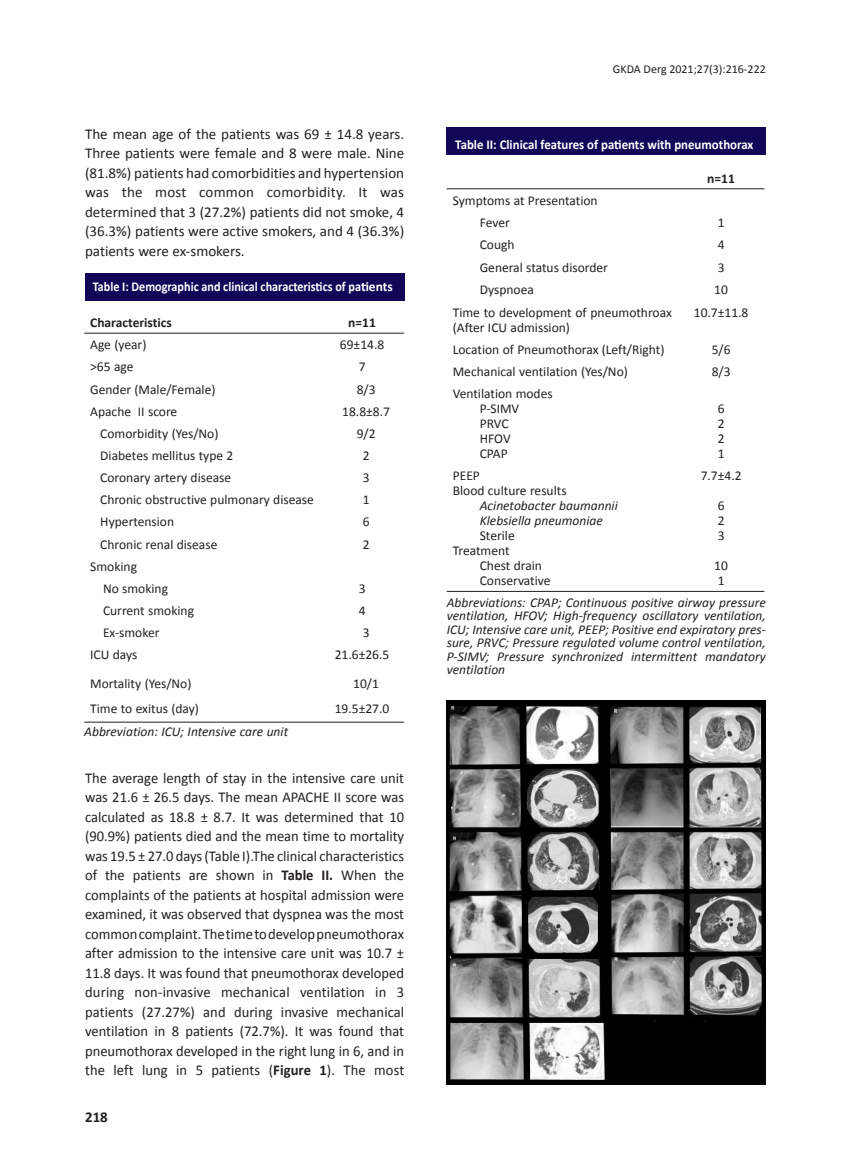
<style>
.page{position:relative;width:851px;height:1170px;background:#fff}
.page>*{position:absolute;margin:0;border:0;box-sizing:border-box;transform-origin:0 0}
.t1{font:15px/19.5px "Calibri";color:#231f20;text-align:justify}
.t2{font:700 15px "Calibri";color:#231f20}
.Decimal_Aligned{font:13.5px/15px "Calibri";color:#231f20}
.t3{font:italic 13.5px/13.5px "Calibri";color:#231f20;text-align:justify}
.t4{font:700 13.5px "Calibri";color:#fff;scale:.9 1}
.t5{font:700 13.5px "Calibri";color:#fff;scale:.95 1}
.t6{font:700 13.5px "Calibri";color:#231f20}
.t7{font:12px "Calibri";color:#231f20}
.s1{font-weight:700}
</style>
<div class="page">
<div style="left:85px;top:273px;width:319px;height:28px;background:#110658"></div>
<hr style="left:84px;top:333px;width:236px;height:1px;background:#231f20">
<hr style="left:320px;top:333px;width:84px;height:1px;background:#231f20">
<hr style="left:84px;top:721px;width:236px;height:1px;background:#231f20">
<hr style="left:320px;top:721px;width:84px;height:1px;background:#231f20">
<img style="left:446px;top:700px;width:319px;height:384px">
<div style="left:446px;top:128px;width:319px;height:27px;background:#110658"></div>
<hr style="left:446px;top:188px;width:231px;height:1px;background:#231f20">
<hr style="left:677px;top:188px;width:87px;height:1px;background:#231f20">
<hr style="left:446px;top:591px;width:231px;height:1px;background:#231f20">
<hr style="left:677px;top:591px;width:87px;height:1px;background:#231f20">
<p class="t1" style="left:85px;top:123px;width:320px">The mean age of the patients was 69 ± 14.8 years.<br>Three patients were female and 8 were male. Nine (81.8%) patients had comorbidities and hypertension was the most common comorbidity. It was determined that 3 (27.2%) patients did not smoke, 4 (36.3%) patients were active smokers, and 4 (36.3%) patients were ex-smokers.</p>
<p class="t4" style="left:93px;top:278px;width:335px">Table I: Demographic and clinical characteristics of patients</p>
<p class="t6" style="left:90px;top:314px;width:83px">Characteristics</p>
<p class="t6" style="left:348px;top:314px;width:29px">n=11</p>
<p class="Decimal_Aligned" style="left:90px;top:336px;width:58px">Age (year)</p>
<p class="Decimal_Aligned" style="left:340px;top:336px;width:46px">69±14.8</p>
<p class="Decimal_Aligned" style="left:90px;top:359px;width:45px">&gt;65 age</p>
<p class="Decimal_Aligned" style="left:358px;top:359px;width:8px">7</p>
<p class="Decimal_Aligned" style="left:90px;top:381px;width:127px">Gender (Male/Female)</p>
<p class="Decimal_Aligned" style="left:356px;top:381px;width:20px">8/3</p>
<p class="Decimal_Aligned" style="left:90px;top:403px;width:89px">Apache II score</p>
<p class="Decimal_Aligned" style="left:342px;top:403px;width:49px">18.8±8.7</p>
<p class="Decimal_Aligned" style="left:100px;top:425px;width:120px">Comorbidity (Yes/No)</p>
<p class="Decimal_Aligned" style="left:356px;top:425px;width:20px">9/2</p>
<p class="Decimal_Aligned" style="left:100px;top:447px;width:135px">Diabetes mellitus type 2</p>
<p class="Decimal_Aligned" style="left:362px;top:447px;width:8px">2</p>
<p class="Decimal_Aligned" style="left:100px;top:469px;width:132px">Coronary artery disease</p>
<p class="Decimal_Aligned" style="left:362px;top:469px;width:8px">3</p>
<p class="Decimal_Aligned" style="left:100px;top:491px;width:215px">Chronic obstructive pulmonary disease</p>
<p class="Decimal_Aligned" style="left:362px;top:491px;width:8px">1</p>
<p class="Decimal_Aligned" style="left:100px;top:513px;width:75px">Hypertension</p>
<p class="Decimal_Aligned" style="left:362px;top:513px;width:8px">6</p>
<p class="Decimal_Aligned" style="left:100px;top:536px;width:119px">Chronic renal disease</p>
<p class="Decimal_Aligned" style="left:362px;top:536px;width:8px">2</p>
<p class="Decimal_Aligned" style="left:90px;top:558px;width:48px">Smoking</p>
<p class="Decimal_Aligned" style="left:103px;top:580px;width:67px">No smoking</p>
<p class="Decimal_Aligned" style="left:358px;top:580px;width:8px">3</p>
<p class="Decimal_Aligned" style="left:103px;top:602px;width:92px">Current smoking</p>
<p class="Decimal_Aligned" style="left:358px;top:602px;width:8px">4</p>
<p class="Decimal_Aligned" style="left:103px;top:624px;width:58px">Ex-smoker</p>
<p class="Decimal_Aligned" style="left:362px;top:624px;width:8px">3</p>
<p class="Decimal_Aligned" style="left:90px;top:646px;width:49px">ICU days</p>
<p class="Decimal_Aligned" style="left:335px;top:646px;width:56px">21.6±26.5</p>
<p class="Decimal_Aligned" style="left:90px;top:675px;width:103px">Mortality (Yes/No)</p>
<p class="Decimal_Aligned" style="left:353px;top:675px;width:27px">10/1</p>
<p class="Decimal_Aligned" style="left:90px;top:700px;width:110px">Time to exitus (day)</p>
<p class="Decimal_Aligned" style="left:335px;top:700px;width:56px">19.5±27.0</p>
<p class="t3" style="left:84px;top:724px;width:205px">Abbreviation: ICU; Intensive care unit</p>
<p class="t1" style="left:85px;top:767px;width:320px">The average length of stay in the intensive care unit was 21.6 ± 26.5 days. The mean APACHE II score was calculated as 18.8 ± 8.7. It was determined that 10 (90.9%) patients died and the mean time to mortality was 19.5 ± 27.0 days (Table I).The clinical characteristics of the patients are shown in <span class="s1">Table II.</span> When the complaints of the patients at hospital admission were examined, it was observed that dyspnea was the most common complaint. The time to develop pneumothorax after admission to the intensive care unit was 10.7 ± 11.8 days. It was found that pneumothorax developed during non-invasive mechanical ventilation in 3 patients (27.27%) and during invasive mechanical ventilation in 8 patients (72.7%). It was found that pneumothorax developed in the right lung in 6, and in the left lung in 5 patients (<span class="s1">Figure 1</span>). The most</p>
<p class="t2" style="left:85px;top:1107px;width:24px">218</p>
<p class="t7" style="left:613px;top:61px;width:154px">GKDA Derg 2021;27(3):216-222</p>
<p class="t5" style="left:455px;top:136px;width:315px">Table II: Clinical features of patients with pneumothorax</p>
<p class="t6" style="left:707px;top:170px;width:29px">n=11</p>
<p class="Decimal_Aligned" style="left:452px;top:192px;width:146px">Symptoms at Presentation</p>
<p class="Decimal_Aligned" style="left:479px;top:214px;width:32px">Fever</p>
<p class="Decimal_Aligned" style="left:717px;top:214px;width:8px">1</p>
<p class="Decimal_Aligned" style="left:479px;top:237px;width:36px">Cough</p>
<p class="Decimal_Aligned" style="left:717px;top:237px;width:8px">4</p>
<p class="Decimal_Aligned" style="left:479px;top:259px;width:130px">General status disorder</p>
<p class="Decimal_Aligned" style="left:717px;top:259px;width:8px">3</p>
<p class="Decimal_Aligned" style="left:479px;top:281px;width:56px">Dyspnoea</p>
<p class="Decimal_Aligned" style="left:714px;top:281px;width:15px">10</p>
<p class="Decimal_Aligned" style="left:452px;top:304px;width:220px">Time to development of pneumothroax (After ICU admission)</p>
<p class="Decimal_Aligned" style="left:693px;top:304px;width:56px">10.7±11.8</p>
<p class="Decimal_Aligned" style="left:452px;top:341px;width:213px">Location of Pneumothorax (Left/Right)</p>
<p class="Decimal_Aligned" style="left:711px;top:341px;width:20px">5/6</p>
<p class="Decimal_Aligned" style="left:452px;top:363px;width:176px">Mechanical ventilation (Yes/No)</p>
<p class="Decimal_Aligned" style="left:711px;top:363px;width:20px">8/3</p>
<p class="Decimal_Aligned" style="left:452px;top:385px;width:101px">Ventilation modes</p>
<p class="Decimal_Aligned" style="left:479px;top:400px;width:41px">P-SIMV</p>
<p class="Decimal_Aligned" style="left:479px;top:415px;width:30px">PRVC</p>
<p class="Decimal_Aligned" style="left:479px;top:430px;width:32px">HFOV</p>
<p class="Decimal_Aligned" style="left:479px;top:445px;width:29px">CPAP</p>
<p class="Decimal_Aligned" style="left:717px;top:400px;width:8px">6</p>
<p class="Decimal_Aligned" style="left:717px;top:415px;width:8px">2</p>
<p class="Decimal_Aligned" style="left:717px;top:430px;width:8px">2</p>
<p class="Decimal_Aligned" style="left:717px;top:445px;width:8px">1</p>
<p class="Decimal_Aligned" style="left:700px;top:467px;width:42px">7.7±4.2</p>
<p class="Decimal_Aligned" style="left:717px;top:497px;width:8px">6</p>
<p class="Decimal_Aligned" style="left:717px;top:512px;width:8px">2</p>
<p class="Decimal_Aligned" style="left:717px;top:527px;width:8px">3</p>
<p class="Decimal_Aligned" style="left:714px;top:557px;width:15px">10</p>
<p class="Decimal_Aligned" style="left:717px;top:572px;width:8px">1</p>
<p class="t3" style="left:446px;top:595px;width:320px">Abbreviations: CPAP; Continuous positive airway pressure ventilation, HFOV; High-frequency oscillatory ventilation, ICU; Intensive care unit, PEEP; Positive end expiratory pres&shy;sure, PRVC; Pressure regulated volume control ventilation, P-SIMV; Pressure synchronized intermittent mandatory ventilation</p>
<p class="Decimal_Aligned" style="left:452px;top:467px;width:29px">PEEP</p>
<p class="Decimal_Aligned" style="left:452px;top:482px;width:115px">Blood culture results</p>
<p class="t3" style="left:479px;top:498px;width:139px">Acinetobacter baumannii</p>
<p class="t3" style="left:479px;top:513px;width:125px">Klebsiella pneumoniae</p>
<p class="Decimal_Aligned" style="left:479px;top:527px;width:36px">Sterile</p>
<p class="Decimal_Aligned" style="left:452px;top:542px;width:58px">Treatment</p>
<p class="Decimal_Aligned" style="left:479px;top:557px;width:64px">Chest drain</p>
<p class="Decimal_Aligned" style="left:479px;top:572px;width:72px">Conservative</p>
</div>
